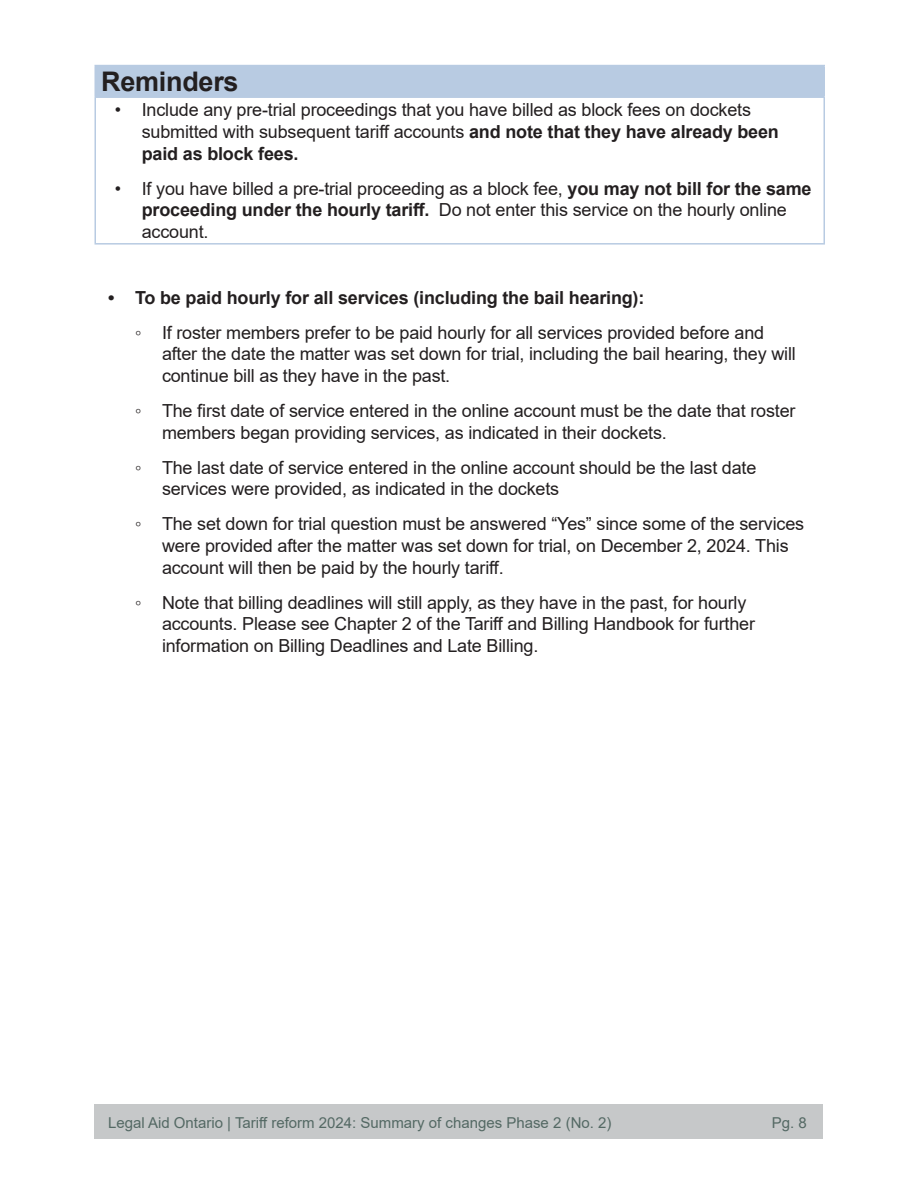
<style>
.page{position:relative;width:918px;height:1188px;background:#fff}
.page>*{position:absolute;margin:0;border:0;box-sizing:border-box;transform-origin:0 0}
.Heading_3{font:700 27px "Arial";letter-spacing:-.01em;color:#231f20}
.t1{font:18px/21.6px "Arial";letter-spacing:-.01em;color:#231f20}
.t2{font:700 18px "Arial";letter-spacing:-.01em;color:#231f20}
.t3{font:15px "Arial";color:#546964}
.s1{font-weight:700}
.s2{font-family:"Tahoma"}
</style>
<div class="page">
<div style="left:94px;top:1104px;width:730px;height:34px;background:#c6c8c9"></div>
<div style="left:95px;top:66px;width:729px;height:31px;background:#b8cbe2"></div>
<hr style="left:94px;top:65px;width:731px;height:1px;background:#b8cbe2">
<hr style="left:94px;top:66px;width:2px;height:30px;background:#b8cbe2">
<hr style="left:824px;top:66px;width:1px;height:30px;background:#b8cbe2">
<hr style="left:94px;top:96px;width:731px;height:2px;background:#b8cbe2">
<hr style="left:94px;top:98px;width:2px;height:145px;background:#b8cbe2">
<hr style="left:824px;top:98px;width:1px;height:145px;background:#b8cbe2">
<hr style="left:94px;top:243px;width:731px;height:2px;background:#b8cbe2">
<h3 class="Heading_3" style="left:101px;top:63px;width:139px">Reminders</h3>
<p class="t1" style="left:142px;top:99px;width:639px;text-indent:-27px">• Include any pre-trial proceedings that you have billed as block fees on dockets submitted with subsequent tariff accounts <span class="s1">and note that they have already been paid as block fees.</span></p>
<p class="t1" style="left:142px;top:177px;width:671px;text-indent:-27px">• If you have billed a pre-trial proceeding as a block fee, <span class="s1">you may not bill for the same proceeding under the hourly tariff.</span> Do not enter this service on the hourly online account.</p>
<p class="t2" style="left:108px;top:285px;width:538px">• To be paid hourly for all services (including the bail hearing):</p>
<p class="t1" style="left:162px;top:322px;width:635px;text-indent:-27px"><span class="s2">◦</span> If roster members prefer to be paid hourly for all services provided before and after the date the matter was set down for trial, including the bail hearing, they will continue bill as they have in the past.</p>
<p class="t1" style="left:162px;top:400px;width:635px;text-indent:-27px"><span class="s2">◦</span> The first date of service entered in the online account must be the date that roster members began providing services, as indicated in their dockets.</p>
<p class="t1" style="left:162px;top:457px;width:596px;text-indent:-27px"><span class="s2">◦</span> The last date of service entered in the online account should be the last date services were provided, as indicated in the dockets</p>
<p class="t1" style="left:162px;top:513px;width:644px;text-indent:-27px"><span class="s2">◦</span> The set down for trial question must be answered “Yes” since some of the services were provided after the matter was set down for trial, on December 2, 2024. This account will then be paid by the hourly tariff.</p>
<p class="t1" style="left:162px;top:592px;width:595px;text-indent:-27px"><span class="s2">◦</span> Note that billing deadlines will still apply, as they have in the past, for hourly accounts. Please see Chapter 2 of the Tariff and Billing Handbook for further information on Billing Deadlines and Late Billing.</p>
<p class="t3" style="left:108px;top:1112px;width:505px">Legal Aid Ontario | Tariff reform 2024: Summary of changes Phase 2 (No. 2)</p>
<p class="t3" style="left:772px;top:1112px;width:37px">Pg. 8</p>
</div>
